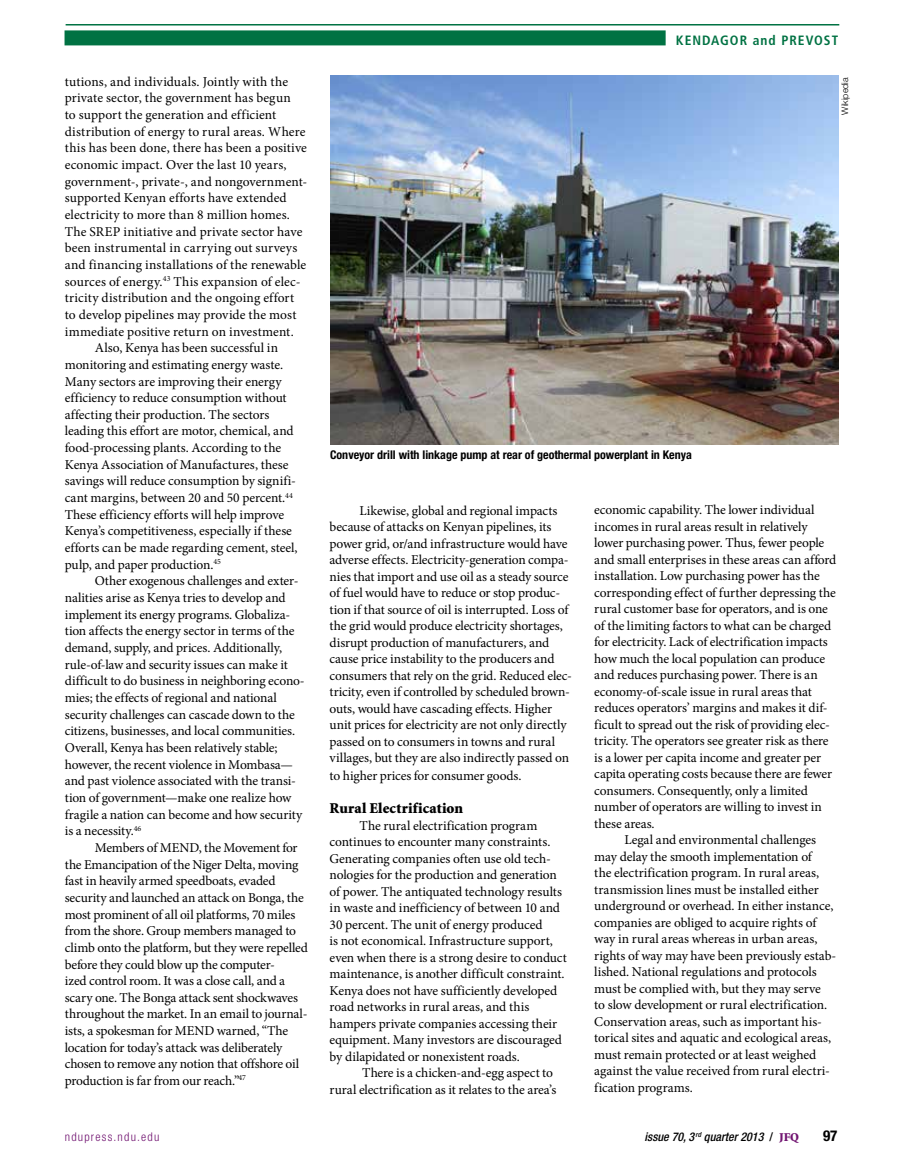
<style>
.page{position:relative;width:905px;height:1175px;background:#fff}
.page>*{position:absolute;margin:0;border:0;box-sizing:border-box;transform-origin:0 0}
.t1{font:900 15px "Minion Std";letter-spacing:.02em;color:#000}
.t2{font:700 condensed 15px "Helvetica Neue LT Std";color:#000}
.t3{font:13.5px/16.5px "Minion Pro";letter-spacing:-.01em;color:#000}
.t4{font:13.5px "Minion Pro";letter-spacing:.01em;color:#000}
.t5{font:13.5px "Minion Pro";letter-spacing:.015em;color:#000}
.t6{font:700 condensed 13.5px "Frutiger LT Std";letter-spacing:.075em;color:#007243}
.t7{font:700 condensed 12px "Helvetica Neue LT Std";color:#000}
.t8{font:italic 500 condensed 12px "Helvetica Neue LT Std";color:#000}
.t9{font:300 condensed 12px "Helvetica Neue LT Std";letter-spacing:.1em;color:#711471}
.t10{font:300 9px "Helvetica Neue LT Std";color:#000}
.s1{font-style:normal}
.s2{font-family:"Minion";font-weight:900;font-style:normal;font-stretch:normal;color:#711471}
</style>
<div class="page">
<hr style="left:66px;top:24px;width:773px;height:2px;background:#007243">
<div style="left:64px;top:30px;width:601px;height:15px;background:#007243"></div>
<img style="left:330px;top:76px;width:508px;height:368px">
<p class="t4" style="left:65px;top:72px;width:225px">tutions, and individuals. Jointly with the</p>
<p class="t3" style="left:65px;top:90px;width:228px">private sector, the government has begun</p>
<p class="t3" style="left:65px;top:106px;width:213px">to support the generation and efficient</p>
<p class="t4" style="left:65px;top:122px;width:242px">distribution of energy to rural areas. Where</p>
<p class="t4" style="left:65px;top:139px;width:243px">this has been done, there has been a positive</p>
<p class="t4" style="left:65px;top:156px;width:223px">economic impact. Over the last 10 years,</p>
<p class="t3" style="left:65px;top:173px;width:244px">government-, private-, and nongovernment-</p>
<p class="t3" style="left:65px;top:190px;width:223px">supported Kenyan efforts have extended</p>
<p class="t4" style="left:65px;top:205px;width:226px">electricity to more than 8 million homes.</p>
<p class="t3" style="left:65px;top:223px;width:239px">The SREP initiative and private sector have</p>
<p class="t5" style="left:65px;top:239px;width:234px">been instrumental in carrying out surveys</p>
<p class="t4" style="left:65px;top:255px;width:243px">and financing installations of the renewable</p>
<p class="t3" style="left:65px;top:273px;width:237px">sources of energy.<sup>43</sup> This expansion of elec-</p>
<p class="t3" style="left:65px;top:290px;width:231px">tricity distribution and the ongoing effort</p>
<p class="t3" style="left:65px;top:306px;width:233px">to develop pipelines may provide the most</p>
<p class="t4" style="left:65px;top:322px;width:230px">immediate positive return on investment.</p>
<p class="t3" style="left:95px;top:340px;width:185px">Also, Kenya has been successful in</p>
<p class="t3" style="left:65px;top:356px;width:220px">monitoring and estimating energy waste.</p>
<p class="t3" style="left:65px;top:373px;width:218px">Many sectors are improving their energy</p>
<p class="t3" style="left:65px;top:390px;width:223px">efficiency to reduce consumption without</p>
<p class="t3" style="left:65px;top:406px;width:206px">affecting their production. The sectors</p>
<p class="t3" style="left:65px;top:423px;width:230px">leading this effort are motor, chemical, and</p>
<p class="t3" style="left:65px;top:439px;width:218px">food-processing plants. According to the</p>
<p class="t3" style="left:65px;top:456px;width:225px">Kenya Association of Manufactures, these</p>
<p class="t3" style="left:65px;top:473px;width:233px">savings will reduce consumption by signifi-</p>
<p class="t3" style="left:65px;top:489px;width:229px">cant margins, between 20 and 50 percent.<sup>44</sup></p>
<p class="t3" style="left:65px;top:506px;width:221px">These efficiency efforts will help improve</p>
<p class="t3" style="left:65px;top:523px;width:229px">Kenya’s competitiveness, especially if these</p>
<p class="t3" style="left:65px;top:539px;width:234px">efforts can be made regarding cement, steel,</p>
<p class="t3" style="left:65px;top:556px;width:158px">pulp, and paper production.<sup>45</sup></p>
<p class="t3" style="left:95px;top:573px;width:205px">Other exogenous challenges and exter-</p>
<p class="t3" style="left:65px;top:589px;width:222px">nalities arise as Kenya tries to develop and</p>
<p class="t3" style="left:65px;top:606px;width:227px">implement its energy programs. Globaliza-</p>
<p class="t3" style="left:65px;top:623px;width:231px">tion affects the energy sector in terms of the</p>
<p class="t3" style="left:65px;top:639px;width:219px">demand, supply, and prices. Additionally,</p>
<p class="t3" style="left:65px;top:656px;width:224px">rule-of-law and security issues can make it</p>
<p class="t3" style="left:65px;top:673px;width:241px">difficult to do business in neighboring econo-</p>
<p class="t3" style="left:65px;top:689px;width:213px">mies; the effects of regional and national</p>
<p class="t3" style="left:65px;top:706px;width:231px">security challenges can cascade down to the</p>
<p class="t3" style="left:65px;top:722px;width:232px">citizens, businesses, and local communities.</p>
<p class="t3" style="left:65px;top:739px;width:214px">Overall, Kenya has been relatively stable;</p>
<p class="t3" style="left:65px;top:756px;width:230px">however, the recent violence in Mombasa—</p>
<p class="t3" style="left:65px;top:772px;width:233px">and past violence associated with the transi-</p>
<p class="t3" style="left:65px;top:789px;width:228px">tion of government—make one realize how</p>
<p class="t3" style="left:65px;top:806px;width:239px">fragile a nation can become and how security</p>
<p class="t3" style="left:65px;top:822px;width:78px">is a necessity.<sup>46</sup></p>
<p class="t3" style="left:95px;top:839px;width:204px">Members of MEND, the Movement for</p>
<p class="t3" style="left:65px;top:856px;width:235px">the Emancipation of the Niger Delta, moving</p>
<p class="t3" style="left:65px;top:872px;width:212px">fast in heavily armed speedboats, evaded</p>
<p class="t3" style="left:65px;top:889px;width:240px">security and launched an attack on Bonga, the</p>
<p class="t3" style="left:65px;top:906px;width:232px">most prominent of all oil platforms, 70 miles</p>
<p class="t3" style="left:65px;top:922px;width:233px">from the shore. Group members managed to</p>
<p class="t3" style="left:65px;top:939px;width:245px">climb onto the platform, but they were repelled</p>
<p class="t3" style="left:65px;top:956px;width:212px">before they could blow up the computer-</p>
<p class="t3" style="left:65px;top:972px;width:222px">ized control room. It was a close call, and a</p>
<p class="t3" style="left:65px;top:989px;width:235px">scary one. The Bonga attack sent shockwaves</p>
<p class="t3" style="left:65px;top:1006px;width:244px">throughout the market. In an email to journal-</p>
<p class="t3" style="left:65px;top:1022px;width:225px">ists, a spokesman for MEND warned, “The</p>
<p class="t3" style="left:65px;top:1039px;width:219px">location for today’s attack was deliberately</p>
<p class="t3" style="left:65px;top:1055px;width:236px">chosen to remove any notion that offshore oil</p>
<p class="t3" style="left:65px;top:1072px;width:182px">production is far from our reach.”<sup>47</sup></p>
<p class="t6" style="left:676px;top:33px;width:163px">KEN DAGOR and PREVOST</p>
<p class="t7" style="left:330px;top:447px;width:363px">Conveyor drill with linkage pump at rear of geothermal powerplant in Kenya</p>
<p class="t10" style="left:839px;top:115px;width:39px;rotate:-90deg">Wikipedia</p>
<p class="t3" style="left:329px;top:502px;width:244px;text-indent:30px">Likewise, global and regional impacts because of attacks on Kenyan pipelines, its power grid, or/and infrastructure would have adverse effects. Electricity-generation compa&shy;nies that import and use oil as a steady source of fuel would have to reduce or stop produc&shy;tion if that source of oil is interrupted. Loss of the grid would produce electricity shortages, disrupt production of manufacturers, and cause price instability to the producers and consumers that rely on the grid. Reduced elec&shy;tricity, even if controlled by scheduled brown&shy;outs, would have cascading effects. Higher unit prices for electricity are not only directly passed on to consumers in towns and rural villages, but they are also indirectly passed on</p>
<p class="t3" style="left:329px;top:768px;width:193px">to higher prices for consumer goods.</p>
<p class="t1" style="left:329px;top:800px;width:135px">Rural Electrification</p>
<p class="t3" style="left:329px;top:817px;width:239px;text-indent:30px">The rural electrification program continues to encounter many constraints.<br>Generating companies often use old tech&shy;nologies for the production and generation of power. The antiquated technology results in waste and inefficiency of between 10 and 30 percent. The unit of energy produced<br>is not economical. Infrastructure support, even when there is a strong desire to conduct maintenance, is another difficult constraint.<br>Kenya does not have sufficiently developed road networks in rural areas, and this hampers private companies accessing their equipment. Many investors are discouraged by dilapidated or nonexistent roads.</p>
<p class="t3" style="left:329px;top:1064px;width:228px;text-align:right">There is a chicken-and-egg aspect to<br>rural electrification as it relates to the area’s</p>
<p class="t3" style="left:594px;top:502px;width:243px">economic capability. The lower individual incomes in rural areas result in relatively lower purchasing power. Thus, fewer people and small enterprises in these areas can afford installation. Low purchasing power has the corresponding effect of further depressing the rural customer base for operators, and is one of the limiting factors to what can be charged for electricity. Lack of electrification impacts how much the local population can produce and reduces purchasing power. There is an economy-of-scale issue in rural areas that reduces operators’ margins and makes it dif&shy;ficult to spread out the risk of providing elec&shy;tricity. The operators see greater risk as there is a lower per capita income and greater per capita operating costs because there are fewer consumers. Consequently, only a limited number of operators are willing to invest in these areas.</p>
<p class="t3" style="left:594px;top:832px;width:243px;text-indent:30px">Legal and environmental challenges may delay the smooth implementation of<br>the electrification program. In rural areas, transmission lines must be installed either underground or overhead. In either instance, companies are obliged to acquire rights of way in rural areas whereas in urban areas, rights of way may have been previously estab&shy;lished. National regulations and protocols must be complied with, but they may serve<br>to slow development or rural electrification.<br>Conservation areas, such as important his&shy;torical sites and aquatic and ecological areas, must remain protected or at least weighed against the value received from rural electri&shy;fication programs.</p>
<p class="t9" style="left:65px;top:1129px;width:96px">ndupress.ndu.edu</p>
<p class="t8" style="left:644px;top:1129px;width:156px">issue 70, 3 <sup>rd</sup> quarter 2013 <span class="s1">/</span> <span class="s2">JFQ</span></p>
<p class="t2" style="left:823px;top:1126px;width:16px">97</p>
</div>
